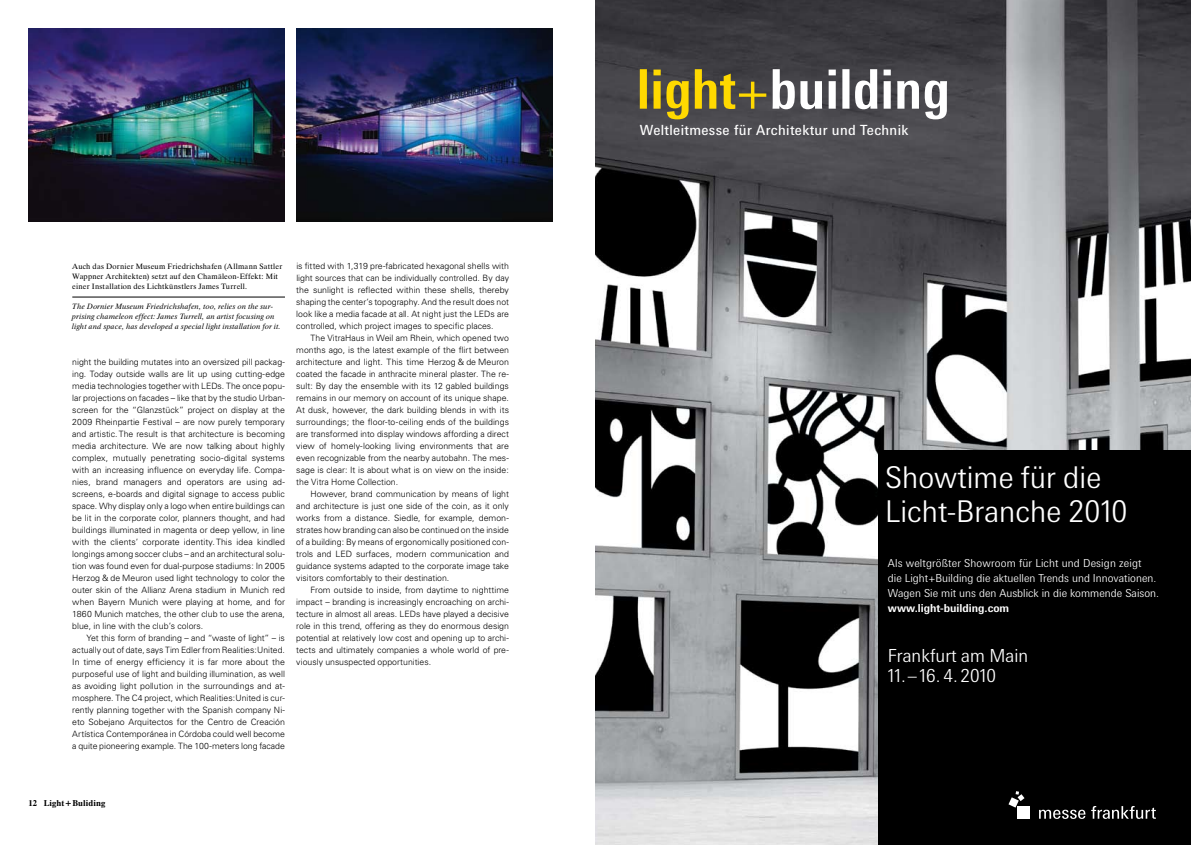
<style>
.page{position:relative;width:1191px;height:845px;background:#fff}
.page>*{position:absolute;margin:0;border:0;box-sizing:border-box;transform-origin:0 0}
.t1{font:300 30px/34px "Messe Univers";color:#fff}
.t2{font:300 18px/20px "Messe Univers";color:#fff}
.t3{font:14px "Messe Univers";letter-spacing:.025em;color:#fff}
.t4{font:300 11px/15px "Messe Univers";color:#fff}
.t5{font:700 11px "Messe Univers";color:#fff}
.t6{font:300 8.7px/12px "Univers";color:#000;text-align:justify}
.t7{font:700 8.7px "Dutch 801 BT";letter-spacing:.01em;color:#000}
.t8{font:italic 7.7px/10px "Dutch 801 BT";letter-spacing:.03em;color:#000}
.t9{font:7.7px/10px "Dutch 801 BT";letter-spacing:.02em;color:#000}
</style>
<div class="page">
<hr style="left:72px;top:297px;width:213px;height:1px;background:#000">
<img style="left:28px;top:28px;width:257px;height:193px">
<img style="left:296px;top:28px;width:257px;height:193px">
<img style="left:595px;top:0;width:596px;height:845px">
<div style="left:878px;top:450px;width:313px;height:395px;background:#000"></div>
<div style="left:1017px;top:806px;width:12px;height:12px;background:#fff"></div>
<svg style="left:1008px;top:797px;width:10px;height:10px"></svg>
<svg style="left:1017px;top:794px;width:7px;height:7px"></svg>
<svg style="left:1039px;top:809px;width:46px;height:10px"></svg>
<svg style="left:1091px;top:806px;width:64px;height:13px"></svg>
<svg style="left:640px;top:69px;width:7px;height:40px"></svg>
<svg style="left:653px;top:70px;width:7px;height:39px"></svg>
<svg style="left:666px;top:81px;width:22px;height:38px"></svg>
<svg style="left:695px;top:69px;width:71px;height:40px;background:#82752f"></svg>
<svg style="left:772px;top:69px;width:22px;height:40px"></svg>
<svg style="left:800px;top:81px;width:22px;height:28px"></svg>
<svg style="left:828px;top:70px;width:7px;height:39px"></svg>
<svg style="left:842px;top:69px;width:7px;height:40px"></svg>
<svg style="left:855px;top:69px;width:22px;height:40px"></svg>
<svg style="left:883px;top:70px;width:7px;height:39px"></svg>
<svg style="left:897px;top:81px;width:50px;height:38px"></svg>
<p class="t9" style="left:72px;top:261px;width:211px">Auch das Dornier Museum Friedrichshafen (Allmann Sattler<br>Wappner Architekten) setzt auf den Chamäleon-Effekt: Mit einer Installation des Lichtkünstlers James Turrell.</p>
<p class="t8" style="left:72px;top:301px;width:210px">The Dornier Museum Friedrichshafen, too, relies on the sur&shy;prising chameleon effect: James Turrell, an artist focusing on light and space, has developed a special light installation for it.</p>
<p class="t6" style="left:72px;top:356px;width:214px">night the building mutates into an oversized pill packag&shy;ing. Today outside walls are lit up using cutting-edge media technologies together with LEDs. The once popu&shy;lar projections on facades – like that by the studio Urban&shy;screen for the “Glanzstück” project on display at the 2009 Rheinpartie Festival – are now purely temporary and artistic.The result is that architecture is becoming media architecture. We are now talking about highly complex, mutually penetrating socio-digital systems with an increasing influence on everyday life. Compa&shy;nies, brand managers and operators are using ad&shy;screens, e-boards and digital signage to access public space. Why display only a logo when entire buildings can be lit in the corporate color, planners thought, and had buildings illuminated in magenta or deep yellow, in line with the clients’ corporate identity.This idea kindled longings among soccer clubs – and an architectural solu&shy;tion was found even for dual-purpose stadiums: In 2005<br>Herzog &amp; de Meuron used light technology to color the outer skin of the Allianz Arena stadium in Munich red when Bayern Munich were playing at home, and for 1860 Munich matches, the other club to use the arena, blue, in line with the club’s colors.</p>
<p class="t6" style="left:72px;top:632px;width:214px;text-indent:14px">Yet this form of branding – and “waste of light” – is actually out of date, says Tim Edler from Realities:United.<br>In time of energy efficiency it is far more about the purposeful use of light and building illumination, as well as avoiding light pollution in the surroundings and at&shy;mosphere. The C4 project, which Realities:United is cur&shy;rently planning together with the Spanish company Ni&shy;eto Sobejano Arquitectos for the Centro de Creación Artística Contemporánea in Córdoba could well become a quite pioneering example. The 100-meters long facade</p>
<p class="t6" style="left:296px;top:260px;width:214px">is fitted with 1,319 pre-fabricated hexagonal shells with light sources that can be individually controlled. By day the sunlight is reflected within these shells, thereby shaping the center’s topography. And the result does not look like a media facade at all. At night just the LEDs are controlled, which project images to specific places.</p>
<p class="t6" style="left:296px;top:332px;width:214px;text-indent:14px">The VitraHaus in Weil am Rhein, which opened two months ago, is the latest example of the flirt between architecture and light. This time Herzog &amp; de Meuron coated the facade in anthracite mineral plaster. The re&shy;sult: By day the ensemble with its 12 gabled buildings remains in our memory on account of its unique shape.<br>At dusk, however, the dark building blends in with its surroundings; the floor-to-ceiling ends of the buildings are transformed into display windows affording a direct view of homely-looking living environments that are even recognizable from the nearby autobahn. The mes&shy;sage is clear: It is about what is on view on the inside: the Vitra Home Collection.</p>
<p class="t6" style="left:296px;top:488px;width:214px;text-indent:14px">However, brand communication by means of light and architecture is just one side of the coin, as it only works from a distance. Siedle, for example, demon&shy;strates how branding can also be continued on the inside of a building: By means of ergonomically positioned con&shy;trols and LED surfaces, modern communication and guidance systems adapted to the corporate image take visitors comfortably to their destination.</p>
<p class="t6" style="left:296px;top:584px;width:214px;text-indent:14px">From outside to inside, from daytime to nighttime impact – branding is increasingly encroaching on archi&shy;tecture in almost all areas. LEDs have played a decisive role in this trend, offering as they do enormous design potential at relatively low cost and opening up to archi&shy;tects and ultimately companies a whole world of pre&shy;viously unsuspected opportunities.</p>
<p class="t7" style="left:28px;top:798px;width:78px">12 Light+Buliding</p>
<h3 class="t3" style="left:640px;top:122px;width:270px">Weltleitmesse für Architektur und Technik</h3>
<h1 class="t1" style="left:885px;top:460px;width:244px">Showtime für die<br>Licht-Branche 2010</h1>
<p class="t4" style="left:888px;top:555px;width:273px">Als weltgrößter Showroom für Licht und Design zeigt<br>die Light+Building die aktuellen Trends und Innovationen.<br>Wagen Sie mit uns den Ausblick in die kommende Saison.</p>
<p class="t5" style="left:888px;top:601px;width:123px">www.light-building.com</p>
<h2 class="t2" style="left:888px;top:645px;width:142px">Frankfurt am Main<br>11.– 16. 4. 2010</h2>
</div>
